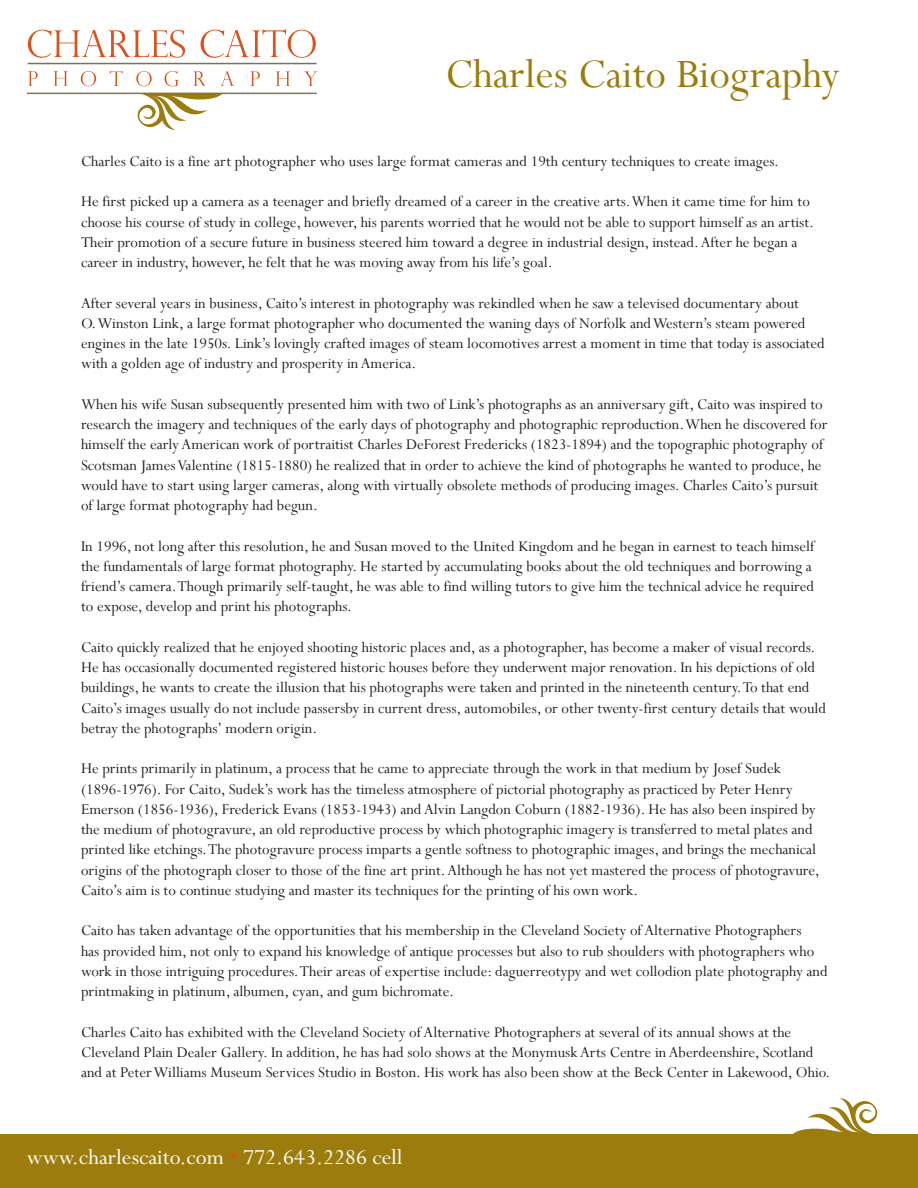
<style>
.page{position:relative;width:918px;height:1188px;background:#fff}
.page>*{position:absolute;margin:0;border:0;box-sizing:border-box;transform-origin:0 0}
.t1{font:45px "Perpetua";color:#9c7c0c}
.t2{font:24px "Perpetua";color:#fff}
.t3{font:16.5px/20.2px "Perpetua";color:#231f20}
.s1{color:#d9531c}
</style>
<div class="page">
<svg style="left:28px;top:30px;width:157px;height:28px"></svg>
<svg style="left:201px;top:29px;width:115px;height:29px"></svg>
<svg style="left:28px;top:71px;width:10px;height:15px"></svg>
<svg style="left:53px;top:71px;width:15px;height:15px"></svg>
<svg style="left:81px;top:71px;width:15px;height:15px"></svg>
<svg style="left:110px;top:71px;width:13px;height:15px"></svg>
<svg style="left:250px;top:71px;width:10px;height:15px"></svg>
<svg style="left:276px;top:71px;width:14px;height:15px"></svg>
<svg style="left:304px;top:71px;width:13px;height:15px"></svg>
<hr style="left:28px;top:63px;width:289px;height:1px;background:#7d744e">
<svg style="left:136px;top:71px;width:98px;height:59px"></svg>
<hr style="left:27px;top:93px;width:290px;height:1px;background:#7d744e">
<svg style="left:793px;top:1098px;width:85px;height:36px"></svg>
<div style="left:0;top:1134px;width:918px;height:54px;background:#9c7c0c"></div>
<p class="t1" style="left:445px;top:46px;width:396px">Charles Caito Biography</p>
<p class="t3" style="left:81px;top:151px;width:700px">Charles Caito is a fine art photographer who uses large format cameras and 19th century techniques to create images.</p>
<p class="t3" style="left:81px;top:191px;width:735px">He first picked up a camera as a teenager and briefly dreamed of a career in the creative arts. When it came time for him to choose his course of study in college, however, his parents worried that he would not be able to support himself as an artist.<br>Their promotion of a secure future in business steered him toward a degree in industrial design, instead. After he began a career in industry, however, he felt that he was moving away from his life’s goal.</p>
<p class="t3" style="left:81px;top:292px;width:745px">After several years in business, Caito’s interest in photography was rekindled when he saw a televised documentary about<br>O. Winston Link, a large format photographer who documented the waning days of Norfolk and Western’s steam powered engines in the late 1950s. Link’s lovingly crafted images of steam locomotives arrest a moment in time that today is associated with a golden age of industry and prosperity in America.</p>
<p class="t3" style="left:81px;top:394px;width:748px">When his wife Susan subsequently presented him with two of Link’s photographs as an anniversary gift, Caito was inspired to research the imagery and techniques of the early days of photography and photographic reproduction. When he discovered for himself the early American work of portraitist Charles DeForest Fredericks (1823-1894) and the topographic photography of Scotsman James Valentine (1815-1880) he realized that in order to achieve the kind of photographs he wanted to produce, he would have to start using larger cameras, along with virtually obsolete methods of producing images. Charles Caito’s pursuit of large format photography had begun.</p>
<p class="t3" style="left:81px;top:535px;width:735px">In 1996, not long after this resolution, he and Susan moved to the United Kingdom and he began in earnest to teach himself the fundamentals of large format photography. He started by accumulating books about the old techniques and borrowing a friend’s camera. Though primarily self-taught, he was able to find willing tutors to give him the technical advice he required to expose, develop and print his photographs.</p>
<p class="t3" style="left:81px;top:637px;width:747px">Caito quickly realized that he enjoyed shooting historic places and, as a photographer, has become a maker of visual records.<br>He has occasionally documented registered historic houses before they underwent major renovation. In his depictions of old buildings, he wants to create the illusion that his photographs were taken and printed in the nineteenth century. To that end Caito’s images usually do not include passersby in current dress, automobiles, or other twenty-first century details that would betray the photographs’ modern origin.</p>
<p class="t3" style="left:81px;top:758px;width:740px">He prints primarily in platinum, a process that he came to appreciate through the work in that medium by Josef Sudek (1896-1976). For Caito, Sudek’s work has the timeless atmosphere of pictorial photography as practiced by Peter Henry Emerson (1856-1936), Frederick Evans (1853-1943) and Alvin Langdon Coburn (1882-1936). He has also been inspired by the medium of photogravure, an old reproductive process by which photographic imagery is transferred to metal plates and printed like etchings. The photogravure process imparts a gentle softness to photographic images, and brings the mechanical origins of the photograph closer to those of the fine art print. Although he has not yet mastered the process of photogravure, Caito’s aim is to continue studying and master its techniques for the printing of his own work.</p>
<p class="t3" style="left:81px;top:920px;width:748px">Caito has taken advantage of the opportunities that his membership in the Cleveland Society of Alternative Photographers<br>has provided him, not only to expand his knowledge of antique processes but also to rub shoulders with photographers who work in those intriguing procedures. Their areas of expertise include: daguerreotypy and wet collodion plate photography and printmaking in platinum, albumen, cyan, and gum bichromate.</p>
<p class="t3" style="left:81px;top:1021px;width:751px">Charles Caito has exhibited with the Cleveland Society of Alternative Photographers at several of its annual shows at the<br>Cleveland Plain Dealer Gallery. In addition, he has had solo shows at the Monymusk Arts Centre in Aberdeenshire, Scotland and at Peter Williams Museum Services Studio in Boston. His work has also been show at the Beck Center in Lakewood, Ohio.</p>
<p class="t2" style="left:27px;top:1142px;width:377px">www.charlescaito.com <span class="s1">•</span> 772.643.2286 cell</p>
</div>
